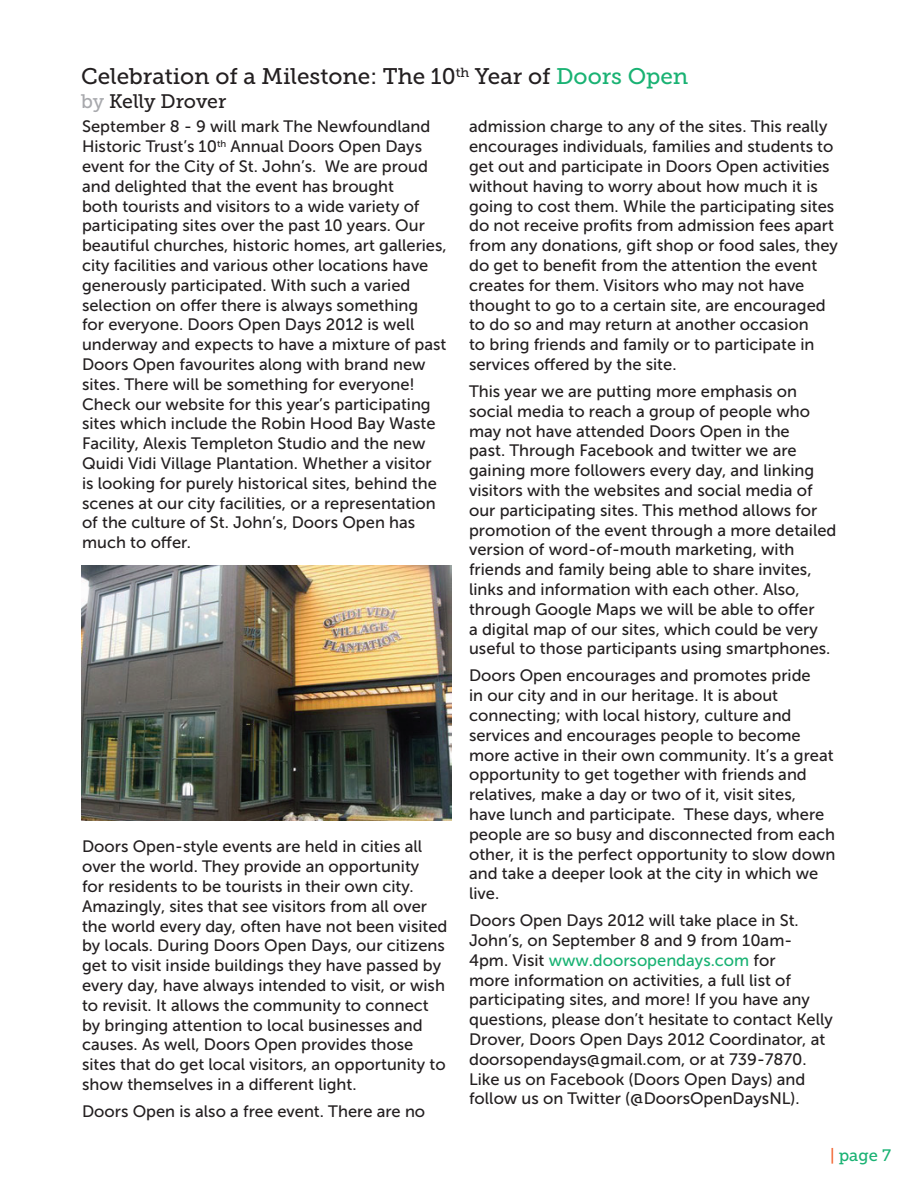
<style>
.page{position:relative;width:918px;height:1188px;background:#fff}
.page>*{position:absolute;margin:0;border:0;box-sizing:border-box;transform-origin:0 0}
.t1{font:22.5px "Museo Slab 500";color:#231f20}
.t2{font:19.5px "Museo Slab 500";letter-spacing:-.005em;color:#231f20}
.t3{font:16.5px/19.8px "Museo Sans 500";color:#231f20}
.t4{font:16.5px "Museo Slab 500";color:#19b273}
.s1{color:#19b273}
.s2{color:#a8a9ad}
.s3{color:#f2642f}
</style>
<div class="page">
<img style="left:81px;top:566px;width:370px;height:255px">
<h1 class="t1" style="left:81px;top:64px;width:609px">Celebration of a Milestone: The 10<sup>th</sup> Year of <span class="s1">Doors Open</span></h1>
<p class="t2" style="left:81px;top:91px;width:147px"><span class="s2">by</span> Kelly Drover</p>
<p class="t3" style="left:82px;top:117px;width:366px">September 8 - 9 will mark The Newfoundland Historic Trust’s 10<sup>th</sup> Annual Doors Open Days event for the City of St. John’s. We are proud and delighted that the event has brought<br>both tourists and visitors to a wide variety of participating sites over the past 10 years. Our beautiful churches, historic homes, art galleries, city facilities and various other locations have generously participated. With such a varied selection on offer there is always something<br>for everyone. Doors Open Days 2012 is well underway and expects to have a mixture of past Doors Open favourites along with brand new sites. There will be something for everyone!<br>Check our website for this year’s participating sites which include the Robin Hood Bay Waste Facility, Alexis Templeton Studio and the new Quidi Vidi Village Plantation. Whether a visitor is looking for purely historical sites, behind the scenes at our city facilities, or a representation of the culture of St. John’s, Doors Open has much to offer.</p>
<p class="t3" style="left:82px;top:837px;width:367px">Doors Open-style events are held in cities all over the world. They provide an opportunity<br>for residents to be tourists in their own city.<br>Amazingly, sites that see visitors from all over the world every day, often have not been visited by locals. During Doors Open Days, our citizens get to visit inside buildings they have passed by every day, have always intended to visit, or wish to revisit. It allows the community to connect by bringing attention to local businesses and causes. As well, Doors Open provides those sites that do get local visitors, an opportunity to show themselves in a different light.</p>
<p class="t3" style="left:82px;top:1101px;width:345px">Doors Open is also a free event. There are no</p>
<p class="t3" style="left:469px;top:117px;width:370px">admission charge to any of the sites. This really encourages individuals, families and students to get out and participate in Doors Open activities without having to worry about how much it is going to cost them. While the participating sites do not receive profits from admission fees apart from any donations, gift shop or food sales, they do get to benefit from the attention the event creates for them. Visitors who may not have thought to go to a certain site, are encouraged to do so and may return at another occasion<br>to bring friends and family or to participate in services offered by the site.</p>
<p class="t3" style="left:469px;top:381px;width:369px">This year we are putting more emphasis on social media to reach a group of people who may not have attended Doors Open in the<br>past. Through Facebook and twitter we are gaining more followers every day, and linking visitors with the websites and social media of our participating sites. This method allows for promotion of the event through a more detailed version of word-of-mouth marketing, with friends and family being able to share invites, links and information with each other. Also, through Google Maps we will be able to offer<br>a digital map of our sites, which could be very useful to those participants using smartphones.</p>
<p class="t3" style="left:469px;top:666px;width:368px">Doors Open encourages and promotes pride<br>in our city and in our heritage. It is about connecting; with local history, culture and services and encourages people to become more active in their own community. It’s a great opportunity to get together with friends and relatives, make a day or two of it, visit sites, have lunch and participate. These days, where people are so busy and disconnected from each other, it is the perfect opportunity to slow down and take a deeper look at the city in which we live.</p>
<p class="t3" style="left:469px;top:911px;width:365px">Doors Open Days 2012 will take place in St.<br>John’s, on September 8 and 9 from 10am-4pm. Visit <span class="s1">www.doorsopendays.com</span> for<br>more information on activities, a full list of participating sites, and more! If you have any questions, please don’t hesitate to contact Kelly Drover, Doors Open Days 2012 Coordinator, at doorsopendays@gmail.com, or at 739-7870.<br>Like us on Facebook (Doors Open Days) and follow us on Twitter (@DoorsOpenDaysNL).</p>
<p class="t4" style="left:830px;top:1146px;width:62px"><span class="s3">|</span> page 7</p>
</div>
